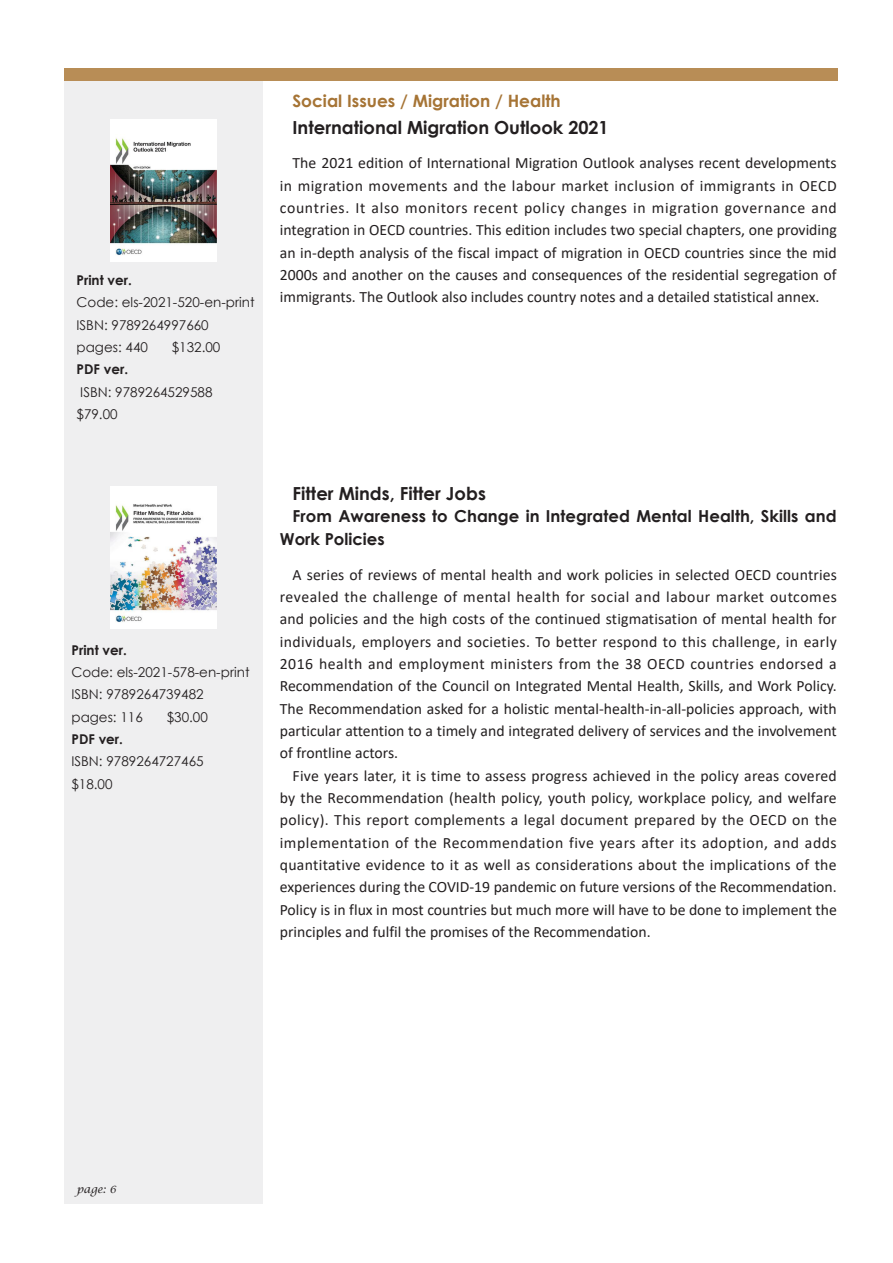
<style>
.page{position:relative;width:893px;height:1263px;background:#fff}
.page>*{position:absolute;margin:0;border:0;box-sizing:border-box;transform-origin:0 0}
.t1{font:700 18px "Century Gothic";color:#231f20}
.t2{font:700 16.95px "Century Gothic";color:#a67435}
.t3{font:700 16.5px/22.4px "Century Gothic";letter-spacing:.005em;color:#231f20}
.t4{font:15.75px/22.4px "Calibri";color:#231f20;text-align:justify}
.t5{font:13.5px "Century Gothic";color:#231f20}
.t6{font:700 13.5px "Century Gothic";color:#231f20}
.t7{font:italic 10.65px "Lucida Calligraphy";color:#231f20}
</style>
<div class="page">
<div style="left:64px;top:81px;width:199px;height:1122px;background:#efeff0"></div>
<div style="left:64px;top:69px;width:774px;height:12px;background:#b88d56"></div>
<img style="left:111px;top:120px;width:106px;height:141px">
<img style="left:111px;top:486px;width:106px;height:142px">
<p class="t6" style="left:77px;top:270px;width:57px">Print ver.</p>
<p class="t5" style="left:77px;top:293px;width:180px">Code: els-2021-520-en-print</p>
<p class="t5" style="left:77px;top:315px;width:134px">ISBN: 9789264997660</p>
<p class="t5" style="left:77px;top:338px;width:73px">pages: 440</p>
<p class="t5" style="left:172px;top:338px;width:50px">$132.00</p>
<p class="t6" style="left:77px;top:359px;width:53px">PDF ver.</p>
<p class="t5" style="left:80px;top:382px;width:134px">ISBN: 9789264529588</p>
<p class="t5" style="left:77px;top:405px;width:43px">$79.00</p>
<p class="t2" style="left:292px;top:88px;width:270px">Social Issues / Migration / Health</p>
<p class="t1" style="left:293px;top:114px;width:318px">International Migration Outlook 2021</p>
<p class="t4" style="left:280px;top:152px;width:559px;text-indent:13px">The 2021 edition of International Migration Outlook analyses recent developments in migration movements and the labour market inclusion of immigrants in OECD countries. It also monitors recent policy changes in migration governance and integration in OECD countries. This edition includes two special chapters, one providing an in-depth analysis of the fiscal impact of migration in OECD countries since the mid 2000s and another on the causes and consequences of the residential segregation of immigrants. The Outlook also includes country notes and a detailed statistical annex.</p>
<p class="t6" style="left:71px;top:639px;width:57px">Print ver.</p>
<p class="t5" style="left:71px;top:662px;width:180px">Code: els-2021-578-en-print</p>
<p class="t5" style="left:71px;top:685px;width:134px">ISBN: 9789264739482</p>
<p class="t5" style="left:71px;top:707px;width:73px">pages: 116</p>
<p class="t5" style="left:167px;top:707px;width:43px">$30.00</p>
<p class="t6" style="left:71px;top:729px;width:53px">PDF ver.</p>
<p class="t5" style="left:71px;top:752px;width:134px">ISBN: 9789264727465</p>
<p class="t5" style="left:71px;top:774px;width:43px">$18.00</p>
<p class="t1" style="left:293px;top:480px;width:195px">Fitter Minds, Fitter Jobs</p>
<p class="t3" style="left:280px;top:504px;width:558px;text-indent:13px">From Awareness to Change in Integrated Mental Health, Skills and<br>Work Policies</p>
<p class="t4" style="left:280px;top:563px;width:559px;text-indent:13px">A series of reviews of mental health and work policies in selected OECD countries revealed the challenge of mental health for social and labour market outcomes and policies and the high costs of the continued stigmatisation of mental health for individuals, employers and societies. To better respond to this challenge, in early 2016 health and employment ministers from the 38 OECD countries endorsed a Recommendation of the Council on Integrated Mental Health, Skills, and Work Policy.<br>The Recommendation asked for a holistic mental-health-in-all-policies approach, with particular attention to a timely and integrated delivery of services and the involvement of frontline actors.</p>
<p class="t4" style="left:280px;top:764px;width:559px;text-indent:13px">Five years later, it is time to assess progress achieved in the policy areas covered by the Recommendation (health policy, youth policy, workplace policy, and welfare policy). This report complements a legal document prepared by the OECD on the implementation of the Recommendation five years after its adoption, and adds quantitative evidence to it as well as considerations about the implications of the experiences during the COVID-19 pandemic on future versions of the Recommendation.<br>Policy is in flux in most countries but much more will have to be done to implement the principles and fulfil the promises of the Recommendation.</p>
<p class="t7" style="left:77px;top:1183px;width:41px">page: 6</p>
</div>
